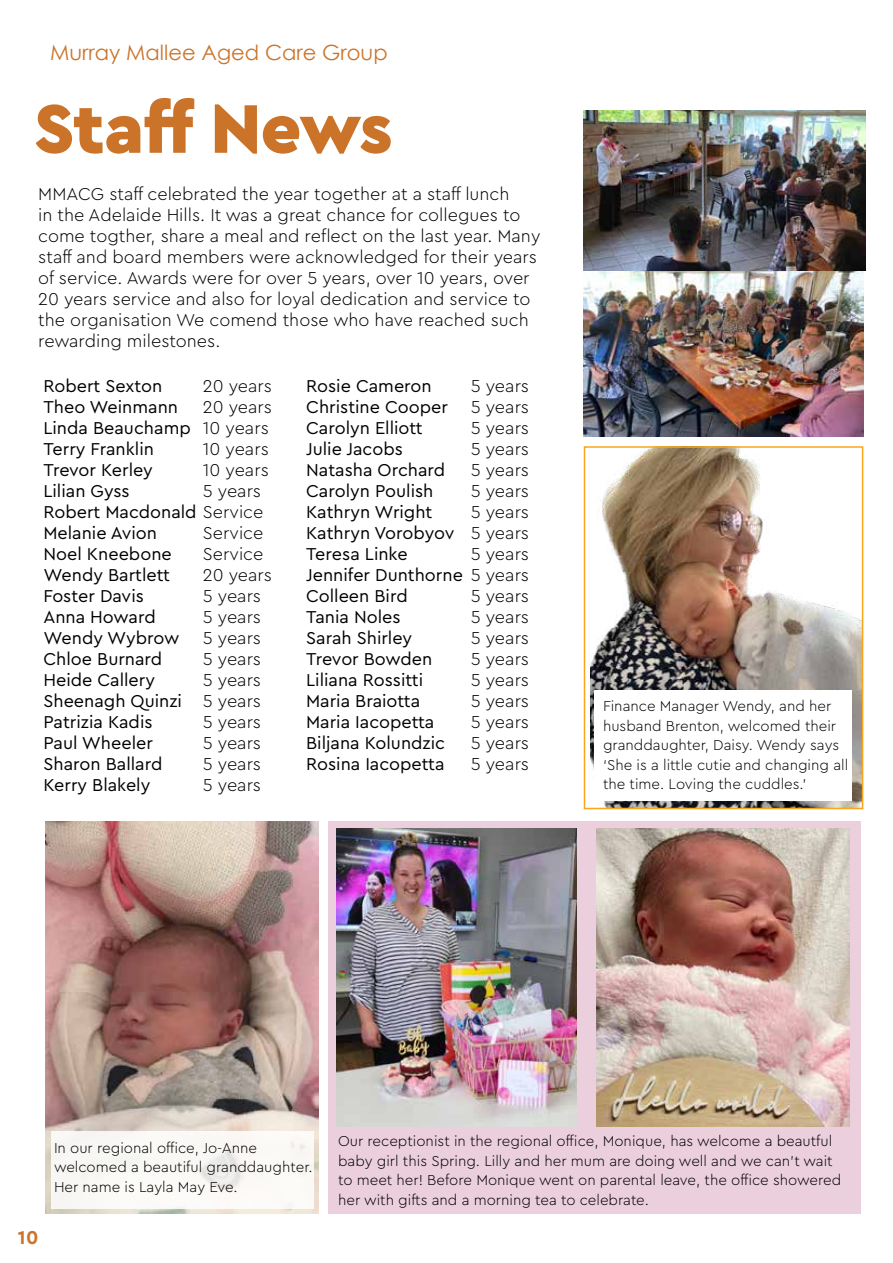
<style>
.page{position:relative;width:893px;height:1263px;background:#fff}
.page>*{position:absolute;margin:0;border:0;box-sizing:border-box;transform-origin:0 0}
.t1{font:900 72px "Cera Pro";letter-spacing:-.015em;color:#cb7429}
.t2{font:21px "Century Gothic";color:#cb7429}
.t3{font:700 19.5px "Cera Pro";color:#cb7429}
.t4{font:300 18px/21px "Cera Pro";color:#000}
.t5{font:18px/21px "Cera Pro";color:#000}
.t6{font:300 15px/19.5px "Cera Pro";color:#000}
.s1{font-weight:300}
</style>
<div class="page">
<div style="left:329px;top:821px;width:532px;height:392px;background:#eccfdd"></div>
<img style="left:336px;top:828px;width:240px;height:299px">
<img style="left:597px;top:829px;width:252px;height:297px">
<img style="left:46px;top:821px;width:273px;height:393px">
<div style="left:51px;top:1130px;width:263px;height:78px;background:#faf9f6"></div>
<img style="left:590px;top:449px;width:270px;height:357px">
<div style="left:594px;top:690px;width:258px;height:110px;background:#fff"></div>
<img style="left:584px;top:271px;width:279px;height:165px">
<img style="left:583px;top:111px;width:282px;height:160px">
<div style="left:584px;top:446px;width:279px;height:363px;border:2px solid #faa61a"></div>
<p class="t2" style="left:50px;top:38px;width:339px">Murray Mallee Aged Care Group</p>
<h1 class="t1" style="left:34px;top:81px;width:360px">Staff News</h1>
<p class="t4" style="left:38px;top:183px;width:504px">MMACG staff celebrated the year together at a staff lunch<br>in the Adelaide Hills. It was a great chance for collegues to come togther, share a meal and reflect on the last year. Many staff and board members were acknowledged for their years of service. Awards were for over 5 years, over 10 years, over 20 years service and also for loyal dedication and service to the organisation We comend those who have reached such rewarding milestones.</p>
<p class="t5" style="left:43px;top:374px;width:221px">Robert Sexton<br>Theo Weinmann<br>Linda Beauchamp<br>Terry Franklin<br>Trevor Kerley<br>Lilian Gyss<br>Robert Macdonald <span class="s1">Service<br></span>Melanie Avion<br>Noel Kneebone<br>Wendy Bartlett<br>Foster Davis<br>Anna Howard<br>Wendy Wybrow<br>Chloe Burnard<br>Heide Callery<br>Sheenagh Quinzi<br>Patrizia Kadis<br>Paul Wheeler<br>Sharon Ballard<br>Kerry Blakely</p>
<p class="t5" style="left:306px;top:374px;width:224px">Rosie Cameron<br>Christine Cooper<br>Carolyn Elliott<br>Julie Jacobs<br>Natasha Orchard<br>Carolyn Poulish<br>Kathryn Wright<br>Kathryn Vorobyov<br>Teresa Linke<br>Jennifer Dunthorne <span class="s1">5 years<br></span>Colleen Bird<br>Tania Noles<br>Sarah Shirley<br>Trevor Bowden<br>Liliana Rossitti<br>Maria Braiotta<br>Maria Iacopetta<br>Biljana Kolundzic<br>Rosina Iacopetta</p>
<p class="t4" style="left:203px;top:375px;width:71px">20 years<br>20 years<br>10 years<br>10 years<br>10 years<br>5 years</p>
<p class="t4" style="left:203px;top:522px;width:71px">Service<br>Service<br>20 years<br>5 years<br>5 years<br>5 years<br>5 years<br>5 years<br>5 years<br>5 years<br>5 years<br>5 years<br>5 years</p>
<p class="t4" style="left:471px;top:375px;width:60px;text-align:justify">5 years 5 years 5 years 5 years 5 years 5 years 5 years 5 years 5 years</p>
<p class="t4" style="left:471px;top:585px;width:60px;text-align:justify">5 years 5 years 5 years 5 years 5 years 5 years 5 years 5 years 5 years</p>
<p class="t6" style="left:603px;top:696px;width:247px">Finance Manager Wendy, and her husband Brenton, welcomed their granddaughter, Daisy. Wendy says ‘She is a little cutie and changing all the time. Loving the cuddles.’</p>
<p class="t3" style="left:18px;top:1224px;width:22px">10</p>
<p class="t6" style="left:54px;top:1137px;width:260px">In our regional office, Jo-Anne welcomed a beautiful granddaughter.<br>Her name is Layla May Eve.</p>
<p class="t6" style="left:338px;top:1131px;width:505px">Our receptionist in the regional office, Monique, has welcome a beautful baby girl this Spring. Lilly and her mum are doing well and we can’t wait to meet her! Before Monique went on parental leave, the office showered her with gifts and a morning tea to celebrate.</p>
</div>
